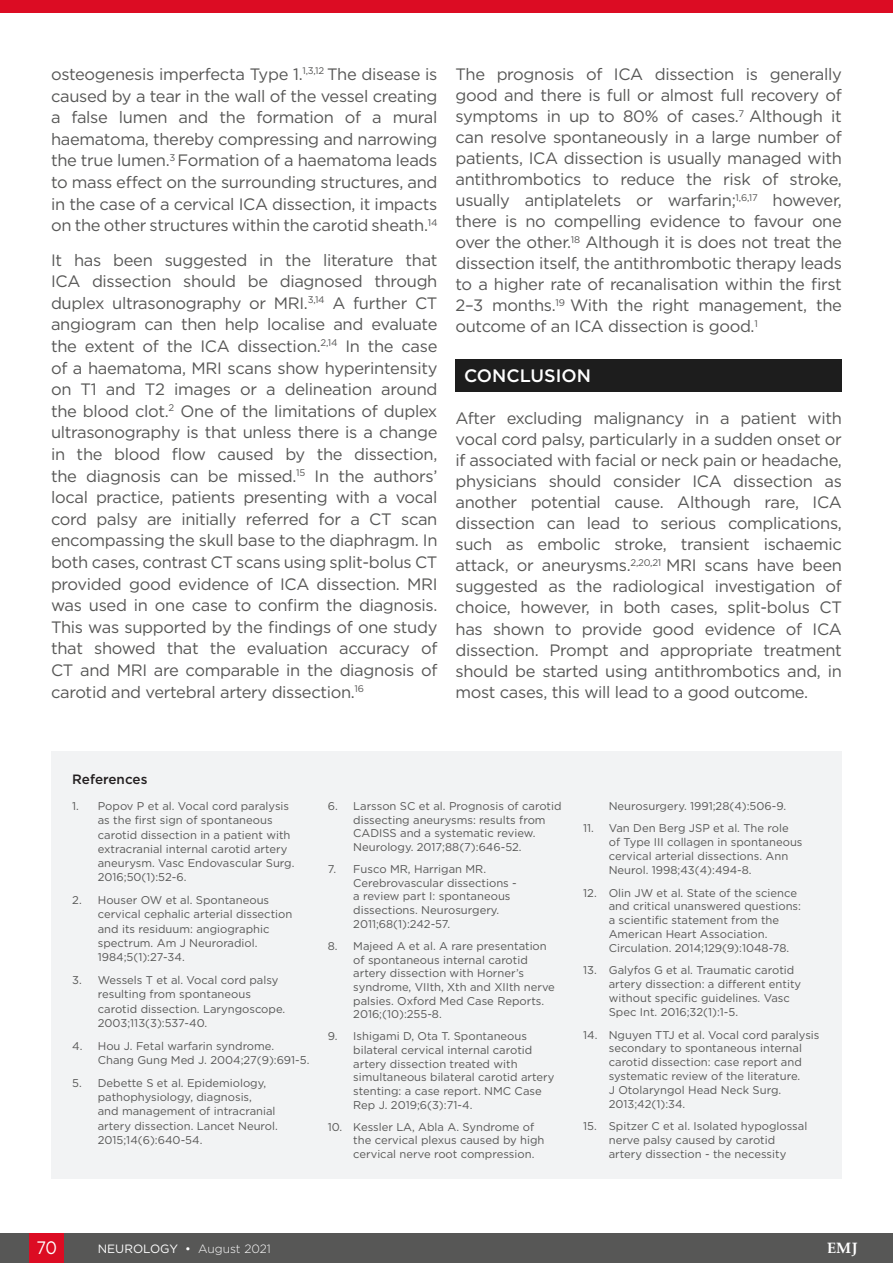
<style>
.page{position:relative;width:893px;height:1263px;background:#fff}
.page>*{position:absolute;margin:0;border:0;box-sizing:border-box;transform-origin:0 0}
.H1__Heading_1{font:500 18px "Gotham";color:#fff}
.t1{font:18px "Gotham";color:#fff;scale:.9 1}
.Body_Text__Justifica{font:16.5px/21.6px "Gotham";letter-spacing:-.02em;color:#575756;text-align:justify}
.t2{font:700 15px "Palatino Linotype";color:#fff}
.t3{font:500 13.5px "Gotham";color:#231f20}
.t4{font:12px "Gotham";color:#fff}
.t5{font:11.25px/13.6px "Gotham";color:#575756}
.s1{font-weight:300}
</style>
<div class="page">
<div style="left:0;top:1233px;width:893px;height:30px;background:#575756"></div>
<div style="left:30px;top:1233px;width:34px;height:30px;background:#dc0c23"></div>
<div style="left:455px;top:359px;width:387px;height:33px;background:#1d1d1d"></div>
<div style="left:51px;top:752px;width:791px;height:427px;background:#f2f3f4"></div>
<div style="left:0;top:0;width:893px;height:13px;background:#dc0c23"></div>
<p class="Body_Text__Justifica" style="left:51px;top:63px;width:388px">osteogenesis imperfecta Type 1.<sup>1,3,12</sup> The disease is caused by a tear in the wall of the vessel creating a false lumen and the formation of a mural haematoma, thereby compressing and narrowing the true lumen.<sup>3</sup> Formation of a haematoma leads to mass effect on the surrounding structures, and in the case of a cervical ICA dissection, it impacts on the other structures within the carotid sheath.<sup>14</sup></p>
<p class="Body_Text__Justifica" style="left:51px;top:249px;width:388px">It has been suggested in the literature that ICA dissection should be diagnosed through duplex ultrasonography or MRI.<sup>3,14</sup> A further CT angiogram can then help localise and evaluate the extent of the ICA dissection.<sup>2,14</sup> In the case of a haematoma, MRI scans show hyperintensity on T1 and T2 images or a delineation around the blood clot.<sup>2</sup> One of the limitations of duplex ultrasonography is that unless there is a change in the blood flow caused by the dissection, the diagnosis can be missed.<sup>15</sup> In the authors’ local practice, patients presenting with a vocal cord palsy are initially referred for a CT scan encompassing the skull base to the diaphragm. In both cases, contrast CT scans using split-bolus CT provided good evidence of ICA dissection. MRI was used in one case to confirm the diagnosis.<br>This was supported by the findings of one study that showed that the evaluation accuracy of CT and MRI are comparable in the diagnosis of carotid and vertebral artery dissection.<sup>16</sup></p>
<p class="Body_Text__Justifica" style="left:455px;top:63px;width:388px;line-height:21px">The prognosis of ICA dissection is generally good and there is full or almost full recovery of symptoms in up to 80% of cases.<sup>7</sup> Although it can resolve spontaneously in a large number of patients, ICA dissection is usually managed with antithrombotics to reduce the risk of stroke, usually antiplatelets or warfarin;<sup>1,6,17</sup> however, there is no compelling evidence to favour one over the other.<sup>18</sup> Although it is does not treat the dissection itself, the antithrombotic therapy leads to a higher rate of recanalisation within the first 2–3 months.<sup>19</sup> With the right management, the outcome of an ICA dissection is good.<sup>1</sup></p>
<p class="H1__Heading_1" style="left:464px;top:364px;width:128px">CONCLUSION</p>
<p class="Body_Text__Justifica" style="left:455px;top:407px;width:388px;line-height:21px">After excluding malignancy in a patient with vocal cord palsy, particularly in a sudden onset or if associated with facial or neck pain or headache, physicians should consider ICA dissection as another potential cause. Although rare, ICA dissection can lead to serious complications, such as embolic stroke, transient ischaemic attack, or aneurysms.<sup>2,20,21</sup> MRI scans have been suggested as the radiological investigation of choice, however, in both cases, split-bolus CT has shown to provide good evidence of ICA dissection. Prompt and appropriate treatment should be started using antithrombotics and, in most cases, this will lead to a good outcome.</p>
<p class="t3" style="left:72px;top:770px;width:77px">References</p>
<p class="t5" style="left:98px;top:799px;width:198px;line-height:14.2px;text-indent:-26px">1. Popov P et al. Vocal cord paralysis as the first sign of spontaneous carotid dissection in a patient with extracranial internal carotid artery aneurysm. Vasc Endovascular Surg.<br>2016;50(1):52-6.</p>
<p class="t5" style="left:98px;top:893px;width:196px;line-height:14.2px;text-indent:-26px">2. Houser OW et al. Spontaneous cervical cephalic arterial dissection and its residuum: angiographic spectrum. Am J Neuroradiol.<br>1984;5(1):27-34.</p>
<p class="t5" style="left:98px;top:973px;width:189px;line-height:14.2px;text-indent:-26px">3. Wessels T et al. Vocal cord palsy resulting from spontaneous carotid dissection. Laryngoscope.<br>2003;113(3):537-40.</p>
<p class="t5" style="left:98px;top:1038px;width:213px;line-height:14.2px;text-indent:-26px">4. Hou J. Fetal warfarin syndrome.<br>Chang Gung Med J. 2004;27(9):691-5.</p>
<p class="t5" style="left:98px;top:1075px;width:182px;line-height:14.2px;text-indent:-26px">5. Debette S et al. Epidemiology, pathophysiology, diagnosis,<br>and management of intracranial artery dissection. Lancet Neurol.<br>2015;14(6):640-54.</p>
<p class="t5" style="left:353px;top:799px;width:210px;text-indent:-26px">6. Larsson SC et al. Prognosis of carotid dissecting aneurysms: results from CADISS and a systematic review.<br>Neurology. 2017;88(7):646-52.</p>
<p class="t5" style="left:353px;top:862px;width:165px;text-indent:-26px">7. Fusco MR, Harrigan MR.<br>Cerebrovascular dissections - a review part I: spontaneous dissections. Neurosurgery.<br>2011;68(1):242-57.</p>
<p class="t5" style="left:353px;top:939px;width:203px;text-indent:-26px">8. Majeed A et al. A rare presentation of spontaneous internal carotid artery dissection with Horner’s syndrome, VIIth, Xth and XIIth nerve palsies. Oxford Med Case Reports.<br>2016;(10):255-8.</p>
<p class="t5" style="left:353px;top:1029px;width:203px;text-indent:-26px">9. Ishigami D, Ota T. Spontaneous bilateral cervical internal carotid artery dissection treated with simultaneous bilateral carotid artery stenting: a case report. NMC Case Rep J. 2019;6(3):71-4.</p>
<p class="t5" style="left:353px;top:1120px;width:193px;text-indent:-26px">10. Kessler LA, Abla A. Syndrome of the cervical plexus caused by high cervical nerve root compression.</p>
<p class="t5" style="left:609px;top:799px;width:179px">Neurosurgery. 1991;28(4):506-9.</p>
<p class="t5" style="left:609px;top:821px;width:195px;text-indent:-26px">11. Van Den Berg JSP et al. The role of Type III collagen in spontaneous cervical arterial dissections. Ann Neurol. 1998;43(4):494-8.</p>
<p class="t5" style="left:609px;top:885px;width:194px;text-indent:-26px">12. Olin JW et al. State of the science and critical unanswered questions: a scientific statement from the American Heart Association.<br>Circulation. 2014;129(9):1048-78.</p>
<p class="t5" style="left:609px;top:963px;width:194px;text-indent:-26px">13. Galyfos G et al. Traumatic carotid artery dissection: a different entity without specific guidelines. Vasc Spec Int. 2016;32(1):1-5.</p>
<p class="t5" style="left:609px;top:1027px;width:212px;text-indent:-26px">14. Nguyen TTJ et al. Vocal cord paralysis secondary to spontaneous internal carotid dissection: case report and systematic review of the literature.<br>J Otolaryngol Head Neck Surg.<br>2013;42(1):34.</p>
<p class="t5" style="left:583px;top:1119px;width:226px;text-align:center">15. Spitzer C et al. Isolated hypoglossal nerve palsy caused by carotid<br>artery dissection - the necessity</p>
<p class="t1" style="left:36px;top:1236px;width:24px">70</p>
<p class="t4" style="left:98px;top:1241px;width:175px">NEUROLOGY • <span class="s1">August 2021</span></p>
<p class="t2" style="left:827px;top:1238px;width:32px">EMJ</p>
</div>
